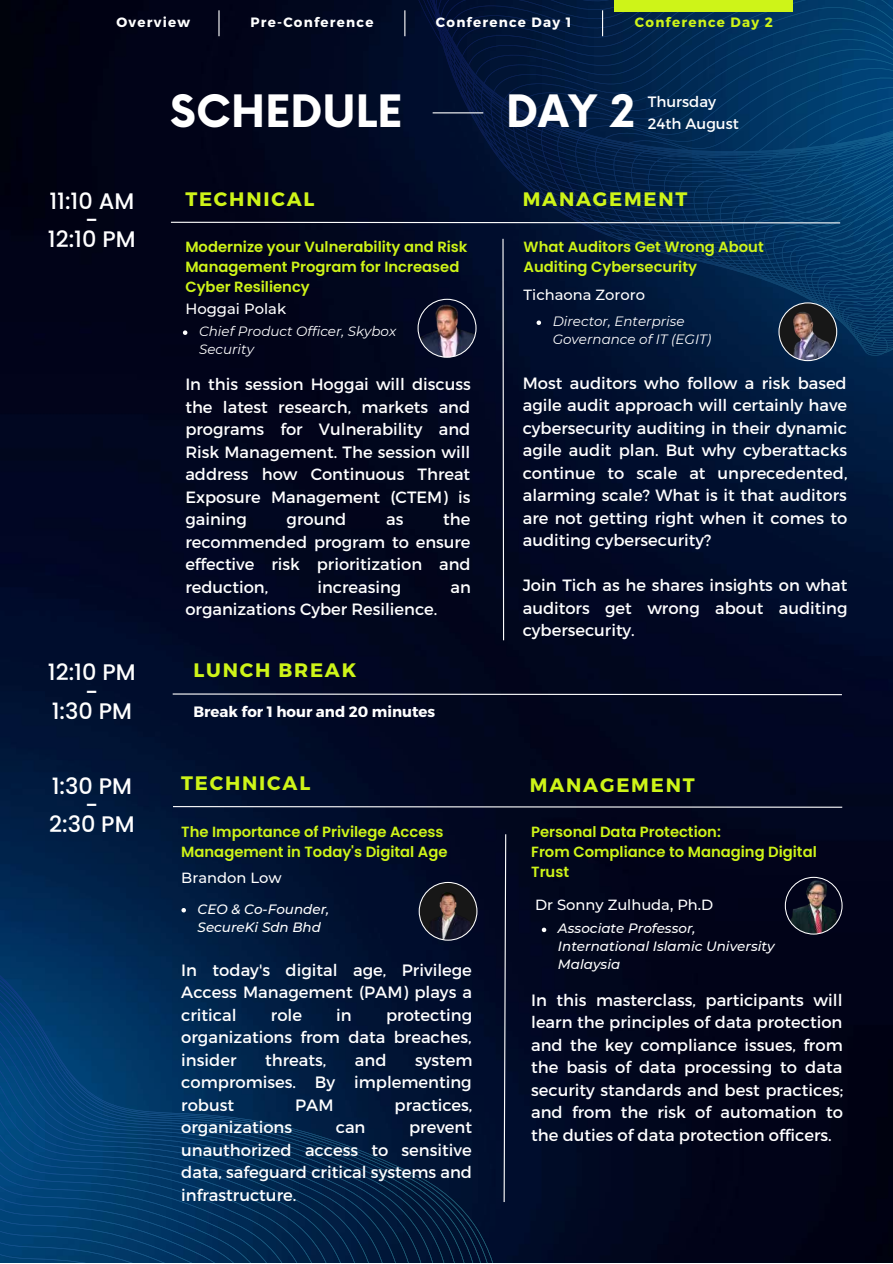
<style>
.page{position:relative;width:893px;height:1264px;background:#fff}
.page>*{position:absolute;margin:0;border:0;box-sizing:border-box;transform-origin:0 0}
.t1{font:700 43.5px "Now";color:#fff}
.t2{font:500 22.5px/19px "Poppins";color:#fff;text-align:center}
.t3{font:700 19.5px "Montserrat";letter-spacing:.09em;color:#cef418}
.t4{font:16.35px/22.5px "Montserrat";color:#fff;text-align:justify}
.t5{font:700 15px "Montserrat";color:#fff}
.t6{font:15px/21.3px "Montserrat";color:#fff}
.t7{font:600 14.7px/20.2px "Poppins";color:#cef418}
.t8{font:500 14.7px "Montserrat";color:#fff}
.t9{font:italic 500 13.5px/18px "Montserrat";color:#fff}
.t10{font:italic 13.5px/18px "Montserrat";color:#fff}
.t11{font:700 13.5px "Montserrat";letter-spacing:.09em;color:#fff}
.t12{font:700 13.5px "Montserrat";letter-spacing:.09em;color:#cef418}
</style>
<div class="page">
<img style="left:0;top:0;width:892px;height:1262px">
<svg style="left:405px;top:0;width:487px;height:355px;background:#02244b"></svg>
<svg style="left:0;top:837px;width:576px;height:425px;background:#012147"></svg>
<hr style="left:432px;top:112px;width:51px;height:1px;background:#fff">
<svg style="left:170px;top:221px;width:671px;height:3px;background:#606d81"></svg>
<svg style="left:536px;top:320px;width:5px;height:5px"></svg>
<svg style="left:171px;top:693px;width:672px;height:2px"></svg>
<svg style="left:172px;top:805px;width:671px;height:3px;background:#606575"></svg>
<svg style="left:181px;top:908px;width:5px;height:4px"></svg>
<svg style="left:541px;top:927px;width:5px;height:5px"></svg>
<svg style="left:503px;top:833px;width:4px;height:370px"></svg>
<img style="left:784px;top:876px;width:58px;height:58px">
<svg style="left:218px;top:10px;width:1px;height:26px"></svg>
<svg style="left:404px;top:10px;width:1px;height:26px"></svg>
<svg style="left:602px;top:10px;width:1px;height:26px"></svg>
<div style="left:614px;top:0;width:179px;height:12px;background:#cef418"></div>
<img style="left:778px;top:302px;width:59px;height:59px">
<svg style="left:418px;top:881px;width:59px;height:59px;background:#322f37"></svg>
<img style="left:417px;top:299px;width:59px;height:59px">
<svg style="left:183px;top:330px;width:4px;height:5px"></svg>
<svg style="left:502px;top:238px;width:2px;height:403px"></svg>
<p class="t11" style="left:116px;top:13px;width:75px">Overview</p>
<p class="t11" style="left:250px;top:13px;width:125px">Pre-Conference</p>
<p class="t11" style="left:436px;top:13px;width:137px">Conference Day 1</p>
<p class="t12" style="left:635px;top:13px;width:140px">Conference Day 2</p>
<h1 class="t1" style="left:170px;top:88px;width:234px">SCHEDULE</h1>
<h1 class="t1" style="left:506px;top:88px;width:130px">DAY 2</h1>
<p class="t6" style="left:647px;top:90px;width:93px">Thursday<br>24th August</p>
<h2 class="t2" style="left:48px;top:191px;width:89px">11:10 AM -<br>12:10 PM</h2>
<p class="t3" style="left:522px;top:187px;width:166px">MANAGEMENT</p>
<p class="t3" style="left:185px;top:187px;width:130px">TECHNICAL</p>
<p class="t7" style="left:185px;top:237px;width:284px">Modernize your Vulnerability and Risk<br>Management Program for Increased<br>Cyber Resiliency</p>
<p class="t7" style="left:523px;top:237px;width:242px">What Auditors Get Wrong About<br>Auditing Cybersecurity</p>
<p class="t8" style="left:523px;top:285px;width:123px">Tichaona Zororo</p>
<p class="t10" style="left:552px;top:312px;width:160px">Director, Enterprise<br>Governance of IT (EGIT)</p>
<p class="t8" style="left:185px;top:299px;width:102px">Hoggai Polak</p>
<p class="t10" style="left:199px;top:322px;width:199px">Chief Product Officer, Skybox<br>Security</p>
<h2 class="t2" style="left:48px;top:663px;width:89px">12:10 PM -<br>1:30 PM</h2>
<p class="t4" style="left:185px;top:372px;width:287px">In this session Hoggai will discuss the latest research, markets and programs for Vulnerability and Risk Management. The session will address how Continuous Threat Exposure Management (CTEM) is gaining</p>
<p class="t4" style="left:185px;top:507px;width:287px;text-indent:258px">the recommended program to ensure effective risk prioritization and reduction,</p>
<p class="t4" style="left:286px;top:507px;width:61px">ground</p>
<p class="t4" style="left:386px;top:507px;width:19px">as</p>
<p class="t4" style="left:317px;top:575px;width:85px">increasing</p>
<p class="t4" style="left:450px;top:575px;width:22px">an</p>
<p class="t4" style="left:185px;top:597px;width:253px">organizations Cyber Resilience.</p>
<p class="t3" style="left:193px;top:657px;width:164px">LUNCH BREAK</p>
<p class="t5" style="left:193px;top:702px;width:243px">Break for 1 hour and 20 minutes</p>
<p class="t4" style="left:522px;top:371px;width:326px">Most auditors who follow a risk based agile audit approach will certainly have cybersecurity auditing in their dynamic agile audit plan. But why cyberattacks continue to scale at unprecedented, alarming scale? What is it that auditors are not getting right when it comes to auditing cybersecurity?</p>
<p class="t4" style="left:522px;top:573px;width:326px">Join Tich as he shares insights on what auditors get wrong about auditing cybersecurity.</p>
<p class="t3" style="left:181px;top:770px;width:130px">TECHNICAL</p>
<h2 class="t2" style="left:49px;top:776px;width:87px">1:30 PM -<br>2:30 PM</h2>
<p class="t3" style="left:530px;top:772px;width:166px">MANAGEMENT</p>
<p class="t7" style="left:181px;top:821px;width:268px">The Importance of Privilege Access<br>Management in Today's Digital Age</p>
<p class="t7" style="left:531px;top:821px;width:287px">Personal Data Protection:<br>From Compliance to Managing Digital<br>Trust</p>
<p class="t8" style="left:181px;top:868px;width:102px">Brandon Low</p>
<p class="t9" style="left:198px;top:899px;width:133px">CEO &amp; Co-Founder,<br>SecureKi Sdn Bhd</p>
<p class="t8" style="left:535px;top:896px;width:180px">Dr Sonny Zulhuda, Ph.D</p>
<p class="t9" style="left:558px;top:919px;width:218px">Associate Professor,<br>International Islamic University<br>Malaysia</p>
<p class="t4" style="left:181px;top:957px;width:292px">In today's digital age, Privilege Access Management (PAM) plays a critical</p>
<p class="t4" style="left:531px;top:987px;width:313px">In this masterclass, participants will learn the principles of data protection and the key compliance issues, from the basis of data processing to data security standards and best practices; and from the risk of automation to the duties of data protection officers.</p>
<p class="t4" style="left:181px;top:1002px;width:292px;text-indent:205px">protecting organizations from data breaches, insider</p>
<p class="t4" style="left:271px;top:1002px;width:33px">role</p>
<p class="t4" style="left:336px;top:1002px;width:17px">in</p>
<p class="t4" style="left:265px;top:1047px;width:63px">threats,</p>
<p class="t4" style="left:355px;top:1047px;width:33px">and</p>
<p class="t4" style="left:181px;top:1047px;width:293px;text-indent:234px">system compromises. By implementing robust</p>
<p class="t4" style="left:295px;top:1092px;width:40px">PAM</p>
<p class="t4" style="left:394px;top:1092px;width:79px">practices,</p>
<p class="t4" style="left:181px;top:1115px;width:112px">organizations</p>
<p class="t4" style="left:336px;top:1115px;width:31px">can</p>
<p class="t4" style="left:181px;top:1115px;width:292px;text-indent:228px">prevent unauthorized access to sensitive data, safeguard critical systems and infrastructure.</p>
</div>
